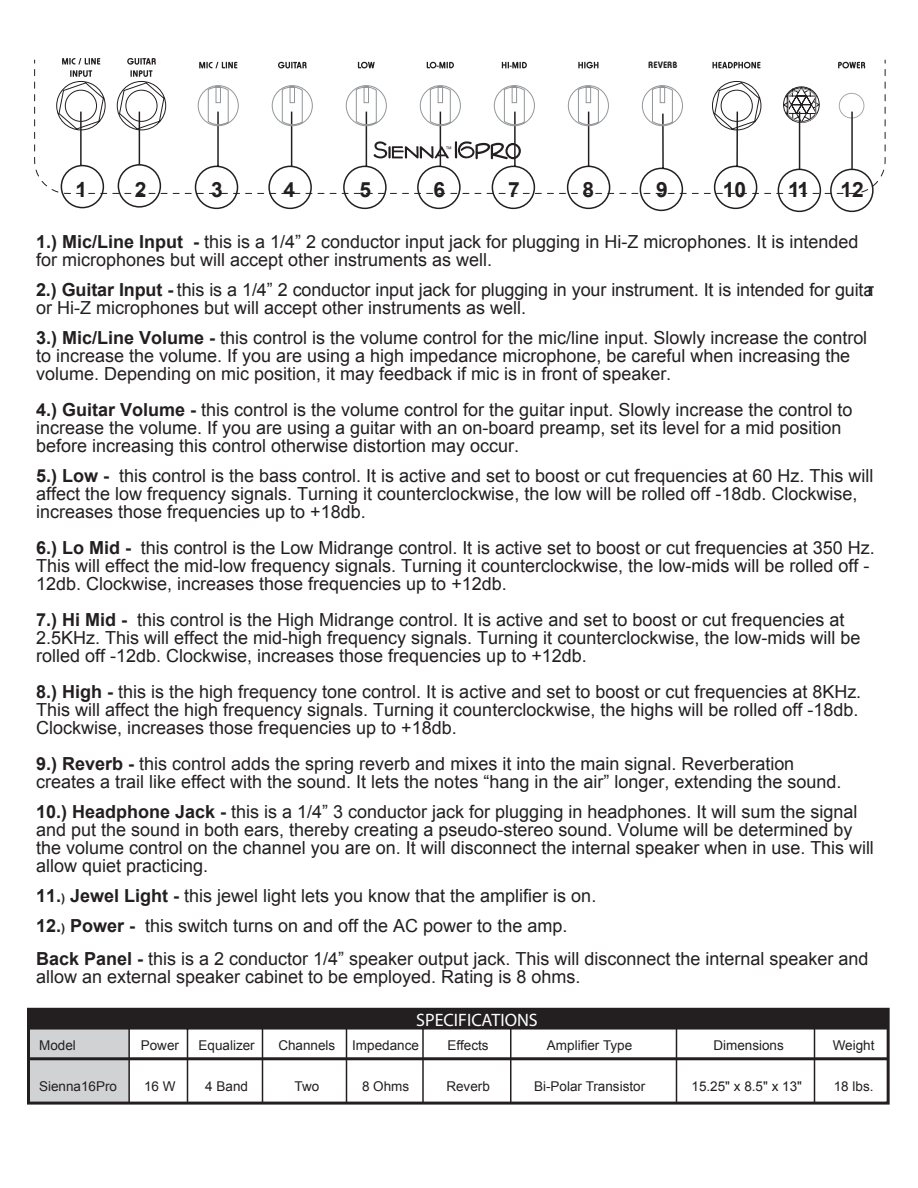
<style>
.page{position:relative;width:918px;height:1188px;background:#fff}
.page>*{position:absolute;margin:0;border:0;box-sizing:border-box;transform-origin:0 0}
.t1{font:700 21px "Arial";color:#231f20}
.t2{font:18px/18px "Arial";color:#231f20}
.t3{font:18px "Myriad Pro";color:#fff}
.t4{font:13.5px "Arial";color:#231f20}
.t5{font:700 9.6px "Horatio D";color:#231f20}
.s1{font-weight:700}
.s2{font-weight:700;font-size:12px}
</style>
<div class="page">
<svg style="left:34px;top:58px;width:852px;height:155px"></svg>
<svg style="left:27px;top:1008px;width:863px;height:97px"></svg>
<hr style="left:28px;top:1057px;width:859px;height:3px;background:#231f20">
<hr style="left:262px;top:1012px;width:1px;height:91px;background:#231f20">
<hr style="left:346px;top:1012px;width:1px;height:91px;background:#231f20">
<hr style="left:422px;top:1012px;width:2px;height:91px;background:#231f20">
<hr style="left:510px;top:1012px;width:2px;height:91px;background:#231f20">
<hr style="left:676px;top:1012px;width:1px;height:91px;background:#231f20">
<hr style="left:814px;top:1012px;width:1px;height:91px;background:#231f20">
<p class="t5" style="left:648px;top:60px;width:30px">REVERB</p>
<p class="t1" style="left:76px;top:175px;width:13px">1</p>
<p class="t1" style="left:135px;top:175px;width:13px">2</p>
<p class="t1" style="left:211px;top:175px;width:13px">3</p>
<p class="t1" style="left:283px;top:175px;width:13px">4</p>
<p class="t1" style="left:360px;top:175px;width:13px">5</p>
<p class="t1" style="left:656px;top:175px;width:13px">9</p>
<p class="t1" style="left:434px;top:175px;width:13px">6</p>
<p class="t1" style="left:508px;top:175px;width:13px">7</p>
<p class="t1" style="left:583px;top:175px;width:13px">8</p>
<p class="t1" style="left:723px;top:175px;width:25px">10</p>
<p class="t1" style="left:788px;top:175px;width:23px">11</p>
<p class="t1" style="left:841px;top:175px;width:25px">12</p>
<p class="t2" style="left:36px;top:233px;width:824px"><span class="s1">1.) Mic/Line Input -</span> this is a 1/4” 2 conductor input jack for plugging in Hi-Z microphones. It is intended for microphones but will accept other instruments as well.</p>
<p class="t2" style="left:36px;top:281px;width:839px"><span class="s1">2.) Guitar Input -</span> this is a 1/4” 2 conductor input jack for plugging in your instrument. It is intended for guitar or Hi-Z microphones but will accept other instruments as well.</p>
<p class="t2" style="left:36px;top:329px;width:832px"><span class="s1">3.) Mic/Line Volume -</span> this control is the volume control for the mic/line input. Slowly increase the control to increase the volume. If you are using a high impedance microphone, be careful when increasing the volume. Depending on mic position, it may feedback if mic is in front of speaker.</p>
<p class="t2" style="left:36px;top:401px;width:818px"><span class="s1">4.) Guitar Volume -</span> this control is the volume control for the guitar input. Slowly increase the control to increase the volume. If you are using a guitar with an on-board preamp, set its level for a mid position before increasing this control otherwise distortion may occur.</p>
<p class="t2" style="left:36px;top:467px;width:839px"><span class="s1">5.) Low -</span> this control is the bass control. It is active and set to boost or cut frequencies at 60 Hz. This will affect the low frequency signals. Turning it counterclockwise, the low will be rolled off -18db. Clockwise, increases those frequencies up to +18db.</p>
<p class="t2" style="left:36px;top:539px;width:840px"><span class="s1">6.) Lo Mid -</span> this control is the Low Midrange control. It is active set to boost or cut frequencies at 350 Hz.<br>This will effect the mid-low frequency signals. Turning it counterclockwise, the low-mids will be rolled off -<br>12db. Clockwise, increases those frequencies up to +12db.</p>
<p class="t2" style="left:36px;top:611px;width:826px"><span class="s1">7.) Hi Mid -</span> this control is the High Midrange control. It is active and set to boost or cut frequencies at<br>2.5KHz. This will effect the mid-high frequency signals. Turning it counterclockwise, the low-mids will be rolled off -12db. Clockwise, increases those frequencies up to +12db.</p>
<p class="t2" style="left:36px;top:683px;width:826px"><span class="s1">8.) High -</span> this is the high frequency tone control. It is active and set to boost or cut frequencies at 8KHz.<br>This will affect the high frequency signals. Turning it counterclockwise, the highs will be rolled off -18db.<br>Clockwise, increases those frequencies up to +18db.</p>
<p class="t2" style="left:36px;top:755px;width:807px"><span class="s1">9.) Reverb -</span> this control adds the spring reverb and mixes it into the main signal. Reverberation creates a trail like effect with the sound. It lets the notes “hang in the air” longer, extending the sound.</p>
<p class="t2" style="left:36px;top:803px;width:839px"><span class="s1">10.) Headphone Jack -</span> this is a 1/4” 3 conductor jack for plugging in headphones. It will sum the signal and put the sound in both ears, thereby creating a pseudo-stereo sound. Volume will be determined by the volume control on the channel you are on. It will disconnect the internal speaker when in use. This will allow quiet practicing.</p>
<p class="t2" style="left:36px;top:881px;width:562px;line-height:30px"><span class="s1">11.</span><span class="s2">)</span> <span class="s1">Jewel Light -</span> this jewel light lets you know that the amplifier is on.<br><span class="s1">12.</span><span class="s2">)</span> <span class="s1">Power -</span> this switch turns on and off the AC power to the amp.</p>
<p class="t2" style="left:36px;top:950px;width:834px"><span class="s1">Back Panel -</span> this is a 2 conductor 1/4” speaker output jack. This will disconnect the internal speaker and allow an external speaker cabinet to be employed. Rating is 8 ohms.</p>
<p class="t3" style="left:416px;top:1009px;width:123px">SPECIFICATIONS</p>
<p class="t4" style="left:39px;top:1037px;width:38px">Model</p>
<p class="t4" style="left:141px;top:1037px;width:40px">Power</p>
<p class="t4" style="left:199px;top:1037px;width:58px">Equalizer</p>
<p class="t4" style="left:278px;top:1037px;width:142px">Channels Impedance</p>
<p class="t4" style="left:448px;top:1037px;width:43px">Effects</p>
<p class="t4" style="left:547px;top:1037px;width:87px">Amplifier Type</p>
<p class="t4" style="left:713px;top:1037px;width:72px">Dimensions</p>
<p class="t4" style="left:833px;top:1037px;width:43px">Weight</p>
<p class="t4" style="left:39px;top:1077px;width:80px">Sienna16Pro</p>
<p class="t4" style="left:144px;top:1077px;width:33px">16 W</p>
<p class="t4" style="left:205px;top:1077px;width:44px">4 Band</p>
<p class="t4" style="left:295px;top:1077px;width:26px">Two</p>
<p class="t4" style="left:362px;top:1077px;width:49px">8 Ohms</p>
<p class="t4" style="left:446px;top:1077px;width:45px">Reverb</p>
<p class="t4" style="left:534px;top:1077px;width:113px">Bi-Polar Transistor</p>
<p class="t4" style="left:692px;top:1077px;width:112px">15.25" x 8.5" x 13"</p>
<p class="t4" style="left:834px;top:1077px;width:41px">18 lbs.</p>
</div>
